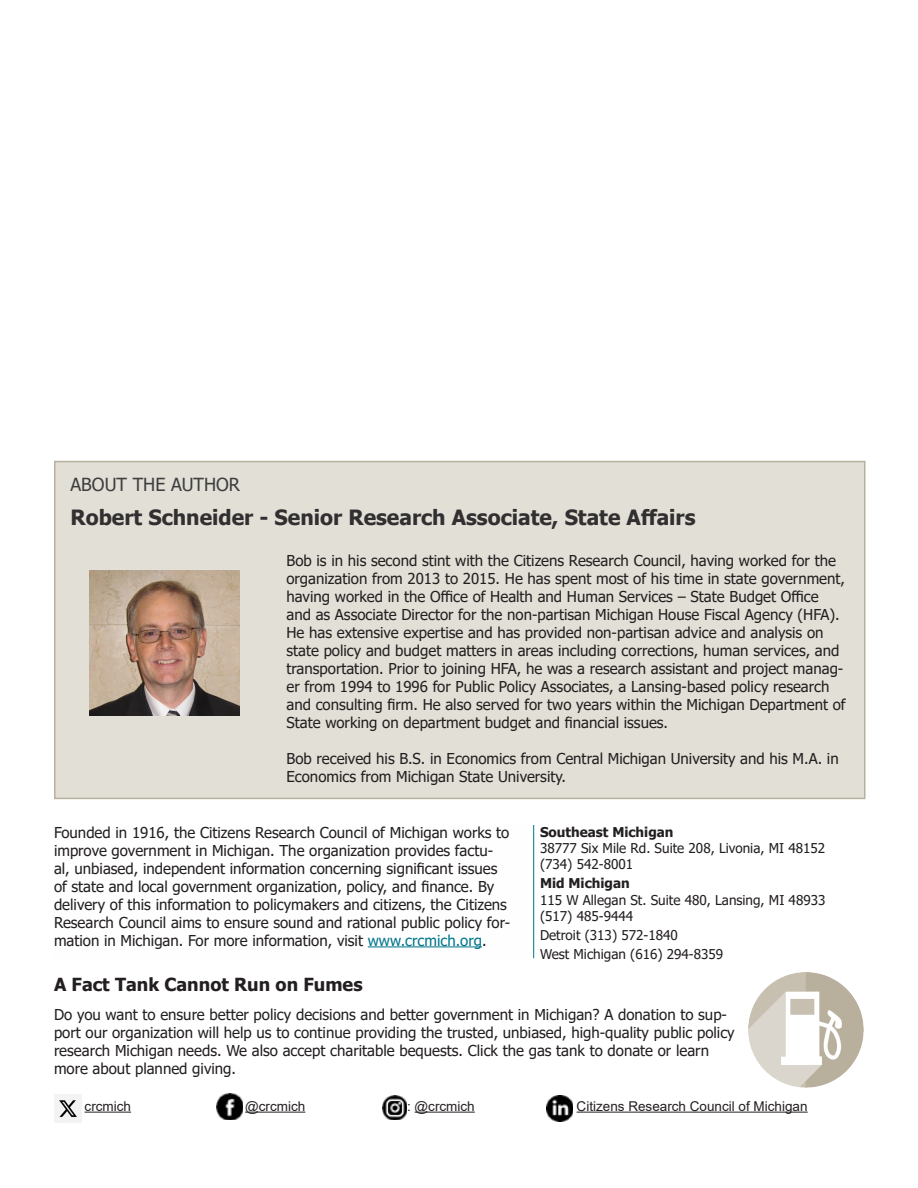
<style>
.page{position:relative;width:918px;height:1188px;background:#fff}
.page>*{position:absolute;margin:0;border:0;box-sizing:border-box;transform-origin:0 0}
.t1{font:700 21px "Tahoma";color:#312f30}
.t2{font:700 18px "Tahoma";color:#231f20}
.t3{font:18px "Tahoma";color:#3e3e3f}
.t4{font:15px/18px "Tahoma";color:#231f20}
.t5{font:13.5px "Tahoma";color:#231f20}
.t6{font:13.5px "Arial";color:#231f20}
.t7{font:700 13.5px "Tahoma";color:#231f20}
.s1{color:#00778b}
</style>
<div class="page">
<hr style="left:368px;top:946px;width:114px;height:1px;background:#00778b">
<hr style="left:533px;top:825px;width:1px;height:133px;background:#00778b">
<hr style="left:85px;top:1112px;width:46px;height:1px;background:#231f20">
<hr style="left:245px;top:1112px;width:60px;height:1px;background:#231f20">
<hr style="left:415px;top:1112px;width:60px;height:1px;background:#231f20">
<hr style="left:577px;top:1112px;width:231px;height:1px;background:#231f20">
<img style="left:217px;top:1094px;width:26px;height:26px">
<img style="left:382px;top:1095px;width:25px;height:25px">
<img style="left:547px;top:1095px;width:26px;height:26px">
<img style="left:54px;top:1095px;width:28px;height:27px">
<div style="left:55px;top:462px;width:810px;height:336px;background:#e2dfd7"></div>
<div style="left:54px;top:461px;width:812px;height:338px;border:2px solid #b7b09c"></div>
<img style="left:748px;top:972px;width:116px;height:116px">
<img style="left:90px;top:571px;width:149px;height:144px">
<p class="t3" style="left:70px;top:472px;width:171px">ABOUT THE AUTHOR</p>
<p class="t1" style="left:70px;top:503px;width:627px">Robert Schneider - Senior Research Associate, State Affairs</p>
<p class="t4" style="left:286px;top:552px;width:561px">Bob is in his second stint with the Citizens Research Council, having worked for the organization from 2013 to 2015. He has spent most of his time in state government, having worked in the Office of Health and Human Services – State Budget Office and as Associate Director for the non-partisan Michigan House Fiscal Agency (HFA).<br>He has extensive expertise and has provided non-partisan advice and analysis on state policy and budget matters in areas including corrections, human services, and transportation. Prior to joining HFA, he was a research assistant and project manag&shy;er from 1994 to 1996 for Public Policy Associates, a Lansing-based policy research and consulting firm. He also served for two years within the Michigan Department of State working on department budget and financial issues.</p>
<p class="t4" style="left:286px;top:750px;width:554px">Bob received his B.S. in Economics from Central Michigan University and his M.A. in<br>Economics from Michigan State University.</p>
<p class="t4" style="left:54px;top:824px;width:458px">Founded in 1916, the Citizens Research Council of Michigan works to improve government in Michigan. The organization provides factu&shy;al, unbiased, independent information concerning significant issues of state and local government organization, policy, and finance. By delivery of this information to policymakers and citizens, the Citizens Research Council aims to ensure sound and rational public policy for&shy;mation in Michigan. For more information, visit <span class="s1">www.crcmich.org</span>.</p>
<p class="t7" style="left:540px;top:822px;width:135px">Southeast Michigan</p>
<p class="t5" style="left:540px;top:839px;width:287px">38777 Six Mile Rd. Suite 208, Livonia, MI 48152</p>
<p class="t5" style="left:540px;top:855px;width:95px">(734) 542-8001</p>
<p class="t7" style="left:540px;top:874px;width:91px">Mid Michigan</p>
<p class="t5" style="left:540px;top:891px;width:287px">115 W Allegan St. Suite 480, Lansing, MI 48933</p>
<p class="t5" style="left:540px;top:907px;width:95px">(517) 485-9444</p>
<p class="t5" style="left:540px;top:926px;width:139px">Detroit (313) 572-1840</p>
<p class="t5" style="left:540px;top:945px;width:185px">West Michigan (616) 294-8359</p>
<p class="t2" style="left:54px;top:972px;width:310px">A Fact Tank Cannot Run on Fumes</p>
<p class="t4" style="left:54px;top:1006px;width:682px">Do you want to ensure better policy decisions and better government in Michigan? A donation to sup&shy;port our organization will help us to continue providing the trusted, unbiased, high-quality public policy research Michigan needs. We also accept charitable bequests. Click the gas tank to donate or learn more about planned giving.</p>
<p class="t6" style="left:85px;top:1097px;width:48px">crcmich</p>
<p class="t6" style="left:245px;top:1097px;width:62px">@crcmich</p>
<p class="t6" style="left:407px;top:1097px;width:69px">: @crcmich</p>
<p class="t6" style="left:577px;top:1097px;width:233px">Citizens Research Council of Michigan</p>
</div>
